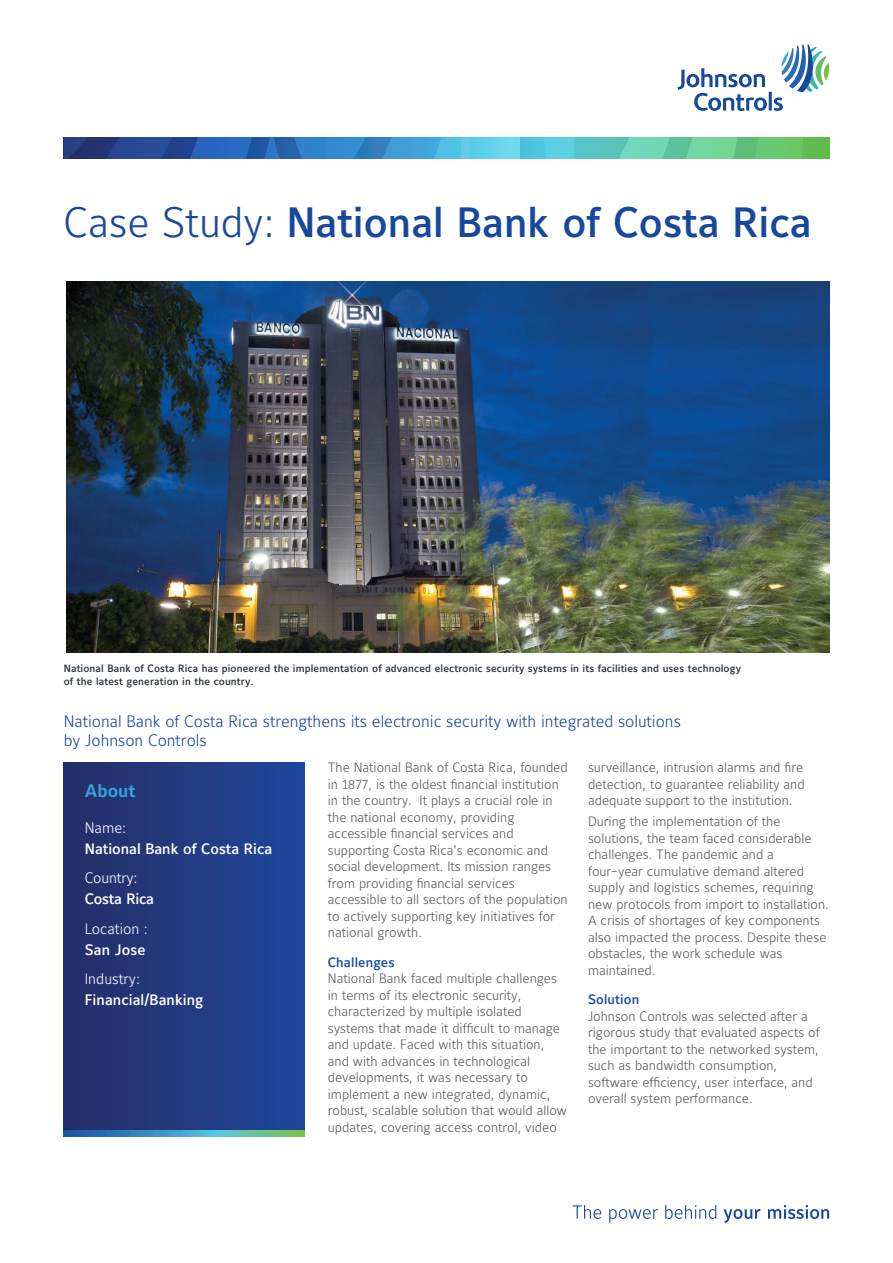
<style>
.page{position:relative;width:893px;height:1263px;background:#fff}
.page>*{position:absolute;margin:0;border:0;box-sizing:border-box;transform-origin:0 0}
.t1{font:500 42px "Maurea Jci Tf ML";color:#17489e}
.t2{font:700 18px "Maurea Jci Lf ML";letter-spacing:.005em;color:#36a4dc}
.t3{font:300 16.5px/19.8px "Maurea Jci Lf ML";color:#17489e}
.t4{font:500 15px "Maurea Jci Lf ML";color:#fff}
.t5{font:300 15px "Maurea Jci Lf ML";color:#fff}
.t6{font:300 13.5px/16.5px "Maurea Jci Lf ML";color:#575a5b}
.t7{font:500 13.5px "Maurea Jci Lf ML";letter-spacing:.01em;color:#17489e}
.t8{font:500 10.5px/12.6px "Maurea Jci Lf ML";letter-spacing:.01em;color:#2a323e}
.s1{font-weight:300}
</style>
<div class="page">
<svg style="left:517px;top:137px;width:312px;height:21px;background:#58c1a7"></svg>
<svg style="left:64px;top:137px;width:453px;height:21px;background:#3579b9"></svg>
<svg style="left:541px;top:137px;width:33px;height:21px"></svg>
<svg style="left:605px;top:137px;width:198px;height:21px;background:#69cb95"></svg>
<svg style="left:677px;top:45px;width:152px;height:66px"></svg>
<svg style="left:572px;top:1205px;width:29px;height:14px"></svg>
<svg style="left:609px;top:1209px;width:49px;height:13px"></svg>
<svg style="left:665px;top:1205px;width:51px;height:14px"></svg>
<svg style="left:723px;top:1209px;width:38px;height:14px"></svg>
<svg style="left:768px;top:1205px;width:61px;height:14px"></svg>
<div style="left:64px;top:762px;width:241px;height:370px;background:linear-gradient(to right,#262e66,#1f489c)"></div>
<svg style="left:64px;top:1131px;width:241px;height:6px"></svg>
<img style="left:67px;top:281px;width:762px;height:371px">
<h1 class="t1" style="left:64px;top:197px;width:750px"><span class="s1">Case Study:</span> National Bank of Costa Rica</h1>
<p class="t8" style="left:64px;top:662px;width:679px">National Bank of Costa Rica has pioneered the implementation of advanced electronic security systems in its facilities and uses technology of the latest generation in the country.</p>
<p class="t3" style="left:64px;top:710px;width:619px">National Bank of Costa Rica strengthens its electronic security with integrated solutions by Johnson Controls</p>
<h2 class="t2" style="left:85px;top:779px;width:52px">About</h2>
<p class="t5" style="left:85px;top:818px;width:43px">Name:</p>
<p class="t4" style="left:85px;top:839px;width:189px">National Bank of Costa Rica</p>
<p class="t5" style="left:85px;top:868px;width:54px">Country:</p>
<p class="t4" style="left:85px;top:890px;width:71px">Costa Rica</p>
<p class="t5" style="left:85px;top:919px;width:65px">Location :</p>
<p class="t4" style="left:85px;top:940px;width:62px">San Jose</p>
<p class="t5" style="left:85px;top:969px;width:57px">Industry:</p>
<p class="t4" style="left:85px;top:991px;width:120px">Financial/Banking</p>
<p class="t6" style="left:328px;top:759px;width:241px">The National Bank of Costa Rica, founded in 1877, is the oldest financial institution in the country. It plays a crucial role in the national economy, providing accessible financial services and supporting Costa Rica's economic and social development. Its mission ranges from providing financial services accessible to all sectors of the population to actively supporting key initiatives for national growth.</p>
<p class="t7" style="left:328px;top:954px;width:68px">Challenges</p>
<p class="t6" style="left:328px;top:970px;width:241px">National Bank faced multiple challenges in terms of its electronic security, characterized by multiple isolated systems that made it difficult to manage and update. Faced with this situation, and with advances in technological developments, it was necessary to implement a new integrated, dynamic, robust, scalable solution that would allow updates, covering access control, video</p>
<p class="t6" style="left:588px;top:759px;width:218px;text-align:justify">surveillance, intrusion alarms and fire detection, to guarantee reliability and adequate support to the institution.</p>
<p class="t6" style="left:588px;top:813px;width:242px">During the implementation of the solutions, the team faced considerable challenges. The pandemic and a four-year cumulative demand altered supply and logistics schemes, requiring new protocols from import to installation.<br>A crisis of shortages of key components also impacted the process. Despite these obstacles, the work schedule was maintained.</p>
<p class="t7" style="left:588px;top:991px;width:53px">Solution</p>
<p class="t6" style="left:588px;top:1007px;width:233px">Johnson Controls was selected after a rigorous study that evaluated aspects of the important to the networked system, such as bandwidth consumption, software efficiency, user interface, and overall system performance.</p>
</div>
